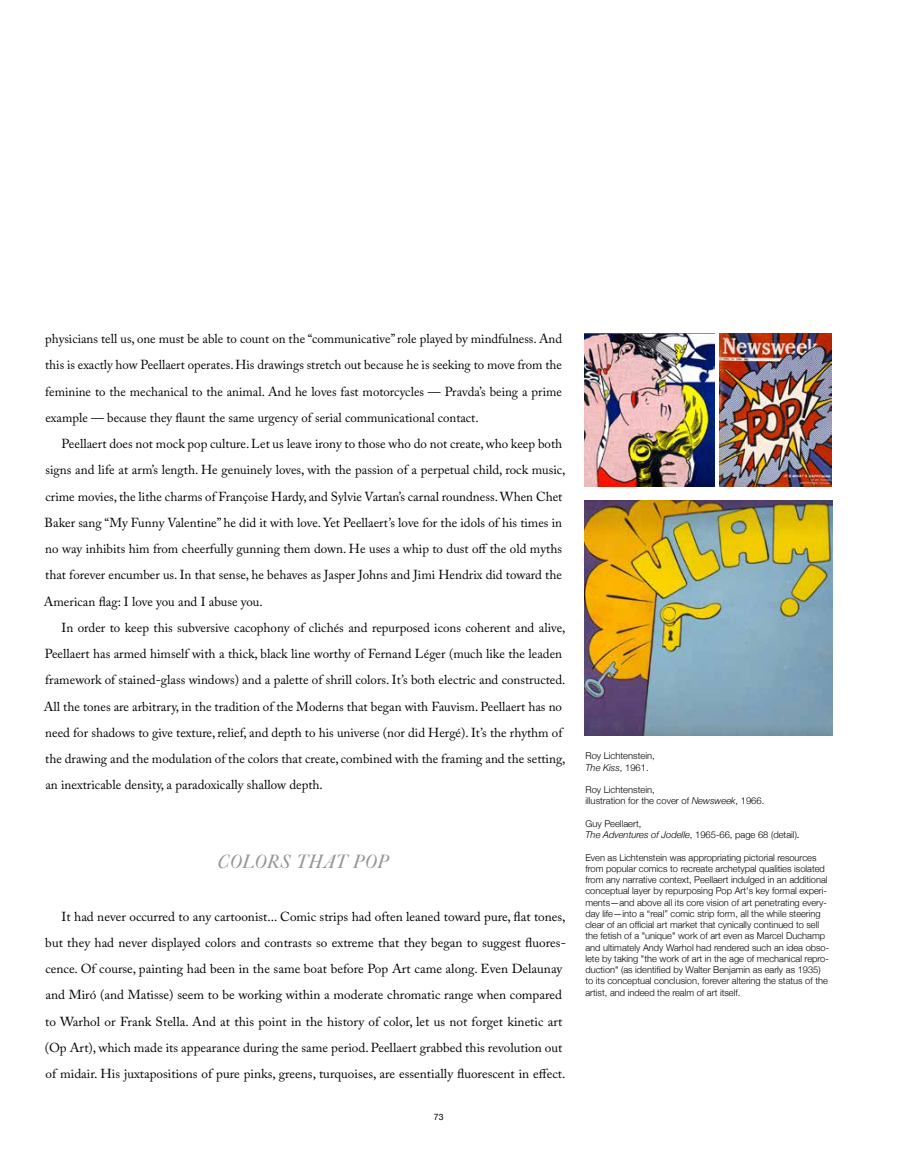
<style>
.page{position:relative;width:900px;height:1170px;background:#fff}
.page>*{position:absolute;margin:0;border:0;box-sizing:border-box;transform-origin:0 0}
.t1{font:20px "Caslon Italic With Swashes Plain";letter-spacing:.05em;color:#939598}
.t2{font:13px/26.2px "Adobe Caslon Pro";color:#000}
.t3{font:300 9.38px/11.2px "Helvetica Neue";color:#000}
.t4{font:8.75px "Helvetica Neue";color:#000}
.s1{font-style:italic}
.s2{font-weight:400}
</style>
<div class="page">
<img style="left:719px;top:334px;width:113px;height:152px">
<img style="left:585px;top:501px;width:247px;height:235px">
<img style="left:585px;top:334px;width:130px;height:152px">
<p class="t2" style="left:45px;top:325px;width:518px;text-align:justify">physicians tell us, one must be able to count on the “communicative” role played by mindfulness. And this is exactly how Peellaert operates. His drawings stretch out because he is seeking to move from the feminine to the mechanical to the animal. And he loves fast motorcycles — Pravda’s being a prime example — because they flaunt the same urgency of serial communicational contact.</p>
<p class="t2" style="left:44px;top:430px;width:523px;text-indent:18px">Peellaert does not mock pop culture. Let us leave irony to those who do not create, who keep both signs and life at arm’s length. He genuinely loves, with the passion of a perpetual child, rock music, crime movies, the lithe charms of Françoise Hardy, and Sylvie Vartan’s carnal roundness. When Chet Baker sang “My Funny Valentine” he did it with love. Yet Peellaert’s love for the idols of his times in no way inhibits him from cheerfully gunning them down. He uses a whip to dust off the old myths that forever encumber us. In that sense, he behaves as Jasper Johns and Jimi Hendrix did toward the American flag: I love you and I abuse you.</p>
<p class="t2" style="left:44px;top:614px;width:523px;text-indent:18px">In order to keep this subversive cacophony of clichés and repurposed icons coherent and alive, Peellaert has armed himself with a thick, black line worthy of Fernand Léger (much like the leaden framework of stained-glass windows) and a palette of shrill colors. It’s both electric and constructed.<br>All the tones are arbitrary, in the tradition of the Moderns that began with Fauvism. Peellaert has no need for shadows to give texture, relief, and depth to his universe (nor did Hergé). It’s the rhythm of the drawing and the modulation of the colors that create, combined with the framing and the setting, an inextricable density, a paradoxically shallow depth.</p>
<h1 class="t1" style="left:218px;top:849px;width:172px">COLORS THAT POP</h1>
<p class="t2" style="left:45px;top:903px;width:523px;text-indent:17px">It had never occurred to any cartoonist... Comic strips had often leaned toward pure, flat tones, but they had never displayed colors and contrasts so extreme that they began to suggest fluores&shy;cence. Of course, painting had been in the same boat before Pop Art came along. Even Delaunay and Miró (and Matisse) seem to be working within a moderate chromatic range when compared to Warhol or Frank Stella. And at this point in the history of color, let us not forget kinetic art (Op Art), which made its appearance during the same period. Peellaert grabbed this revolution out of midair. His juxtapositions of pure pinks, greens, turquoises, are essentially fluorescent in effect.</p>
<p class="t4" style="left:434px;top:1111px;width:11px">73</p>
<p class="t3" style="left:585px;top:750px;width:71px">Roy Lichtenstein,<br><span class="s1">The Kiss</span>, 1961.</p>
<p class="t3" style="left:585px;top:784px;width:180px">Roy Lichtenstein,<br>illustration for the cover of <span class="s1">Newsweek</span>, 1966.</p>
<p class="t3" style="left:585px;top:818px;width:216px">Guy Peellaert,<br><span class="s1">The Adventures of Jodelle</span>, 1965-66, page 68 (detail)<span class="s2">.</span></p>
<p class="t3" style="left:585px;top:851px;width:245px">Even as Lichtenstein was appropriating pictorial resources from popular comics to recreate archetypal qualities isolated from any narrative context, Peellaert indulged in an additional conceptual layer by repurposing Pop Art's key formal experi&shy;ments—and above all its core vision of art penetrating every&shy;day life—into a “real” comic strip form, all the while steering clear of an official art market that cynically continued to sell the fetish of a "unique" work of art even as Marcel Duchamp and ultimately Andy Warhol had rendered such an idea obso&shy;lete by taking "the work of art in the age of mechanical repro&shy;duction" (as identified by Walter Benjamin as early as 1935) to its conceptual conclusion, forever altering the status of the artist, and indeed the realm of art itself.</p>
</div>
